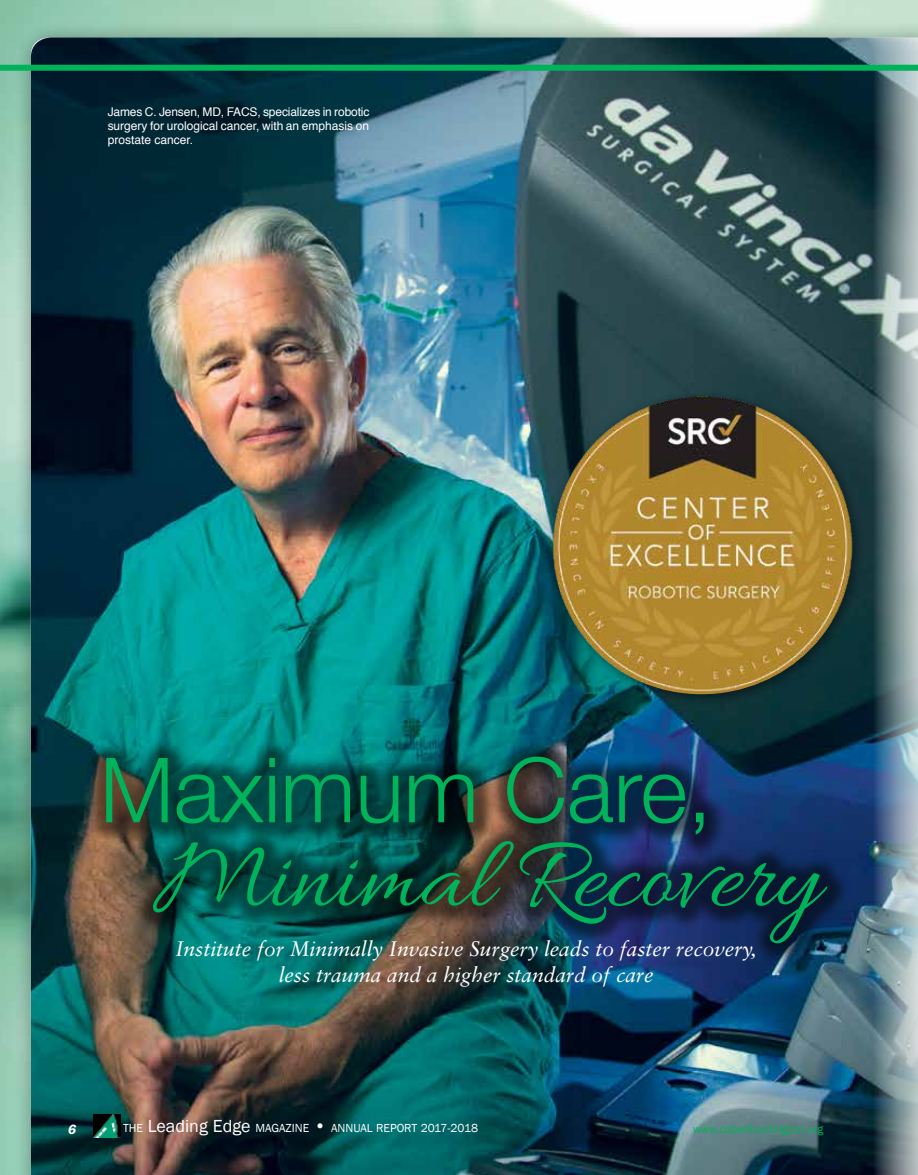
<style>
.page{position:relative;width:918px;height:1175px;background:#fff}
.page>*{position:absolute;margin:0;border:0;box-sizing:border-box;transform-origin:0 0}
.t1{font:105px "Allura";color:#00b259}
.t2{font:300 90px "Helvetica Neue";color:#00b259}
.t3{font:italic 21px/25.5px "Sabon";color:#fff;text-align:center}
.t4{font:italic 600 13.5px "Franklin Gothic";color:#fff}
.t5{font:12px/13.8px "Helvetica";color:#fff;text-align:justify}
.t6{font:12px "Franklin Gothic";color:#fff}
.t7{font:12px "Franklin Gothic";color:#00b259}
.s1{font-size:18px}
</style>
<div class="page">
<img style="left:0;top:0;width:918px;height:1174px">
<div style="left:13px;top:20px;width:905px;height:1154px;background:#000;opacity:.5"></div>
<img style="left:31px;top:37px;width:887px;height:1137px">
<div style="left:545px;top:388px;width:320px;height:320px;background:#000;opacity:.5"></div>
<img style="left:549px;top:393px;width:305px;height:301px">
<div style="left:87px;top:738px;width:763px;height:228px;background:#000;opacity:.52"></div>
<img style="left:93px;top:1114px;width:27px;height:23px">
<div style="left:0;top:65px;width:918px;height:6px;background:#00b259"></div>
<p class="t5" style="left:108px;top:106px;width:263px">James C. Jensen, MD, FACS, specializes in robotic surgery for urological cancer, with an emphasis on prostate cancer.</p>
<h2 class="t2" style="left:100px;top:717px;width:614px">Maximum Care,</h2>
<h1 class="t1" style="left:154px;top:819px;width:667px">Minimal Recovery</h1>
<h3 class="t3" style="left:175px;top:936px;width:583px">Institute for Minimally Invasive Surgery leads to faster recovery, less trauma and a higher standard of care</h3>
<p class="t4" style="left:68px;top:1121px;width:10px">6</p>
<p class="t6" style="left:123px;top:1120px;width:357px">THE <span class="s1">Leading Edge</span> MAGAZINE <span class="s1">•</span> ANNUAL REPORT 2017-2018</p>
<p class="t7" style="left:693px;top:1121px;width:132px">www.cabellhuntington.org</p>
</div>
